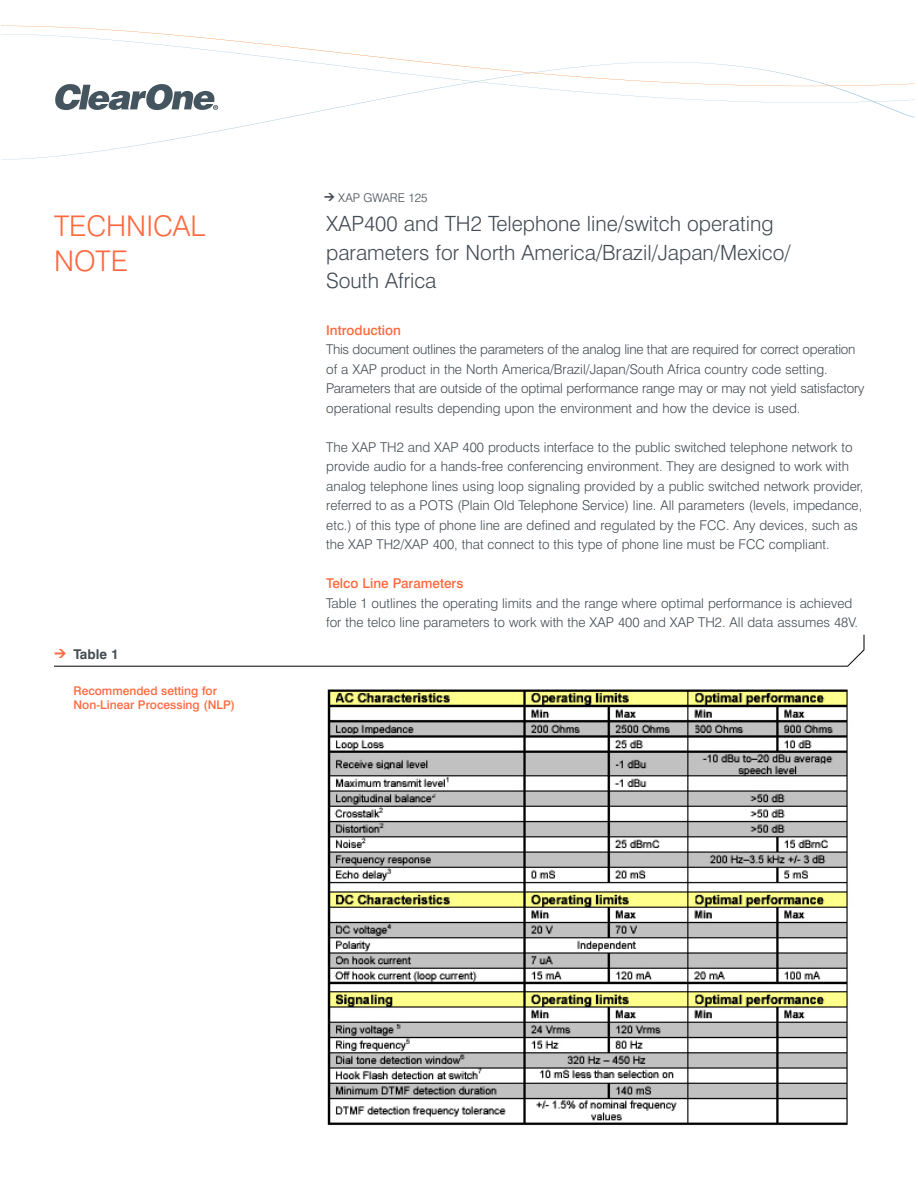
<style>
.page{position:relative;width:918px;height:1188px;background:#fff}
.page>*{position:absolute;margin:0;border:0;box-sizing:border-box;transform-origin:0 0}
.t1{font:300 28.5px/34.5px "Swiss 721 BT";color:#ff683e}
.t2{font:300 21px/28.5px "Swiss 721 BT";color:#434b53}
.t3{font:300 13.5px/19.5px "Swiss 721 BT";color:#434b53}
.t4{font:500 13.5px "Swiss 721 BT";color:#ff683e}
.t5{font:700 13.5px "Swiss 721 BT";color:#434b53}
.t6{font:500 12px/14.4px "Swiss 721 BT";color:#ff683e}
.t7{font:300 12px "Swiss 721 BT";color:#434b53}
.s1{font-family:"DIN";font-weight:900;font-size:12px;color:#ff683e}
.s2{font-family:"DIN";font-weight:900;font-size:10.5px}
</style>
<div class="page">
<svg style="left:66px;top:100px;width:849px;height:19px"></svg>
<svg style="left:2px;top:26px;width:913px;height:74px"></svg>
<svg style="left:54px;top:84px;width:164px;height:26px"></svg>
<img style="left:327px;top:689px;width:521px;height:436px">
<svg style="left:54px;top:634px;width:810px;height:33px"></svg>
<h1 class="t1" style="left:54px;top:212px;width:153px">TECHNICAL<br>NOTE</h1>
<p class="t5" style="left:54px;top:649px;width:66px"><span class="s1">&gt;</span> Table 1</p>
<p class="t6" style="left:74px;top:684px;width:163px">Recommended setting for<br>Non-Linear Processing (NLP)</p>
<p class="t7" style="left:324px;top:193px;width:105px"><span class="s2">&gt;</span> XAP GWARE 125</p>
<h2 class="t2" style="left:326px;top:211px;width:466px">XAP400 and TH2 Telephone line/switch operating parameters for North America/Brazil/Japan/Mexico/<br>South Africa</h2>
<p class="t4" style="left:326px;top:325px;width:76px">Introduction</p>
<p class="t3" style="left:326px;top:341px;width:540px">This document outlines the parameters of the analog line that are required for correct operation of a XAP product in the North America/Brazil/Japan/South Africa country code setting.<br>Parameters that are outside of the optimal performance range may or may not yield satisfactory operational results depending upon the environment and how the device is used.</p>
<p class="t3" style="left:326px;top:438px;width:539px">The XAP TH2 and XAP 400 products interface to the public switched telephone network to provide audio for a hands-free conferencing environment. They are designed to work with analog telephone lines using loop signaling provided by a public switched network provider, referred to as a POTS (Plain Old Telephone Service) line. All parameters (levels, impedance, etc.) of this type of phone line are defined and regulated by the FCC. Any devices, such as the XAP TH2/XAP 400, that connect to this type of phone line must be FCC compliant.</p>
<p class="t4" style="left:326px;top:578px;width:139px">Telco Line Parameters</p>
<p class="t3" style="left:326px;top:594px;width:533px">Table 1 outlines the operating limits and the range where optimal performance is achieved for the telco line parameters to work with the XAP 400 and XAP TH2. All data assumes 48V.</p>
</div>
